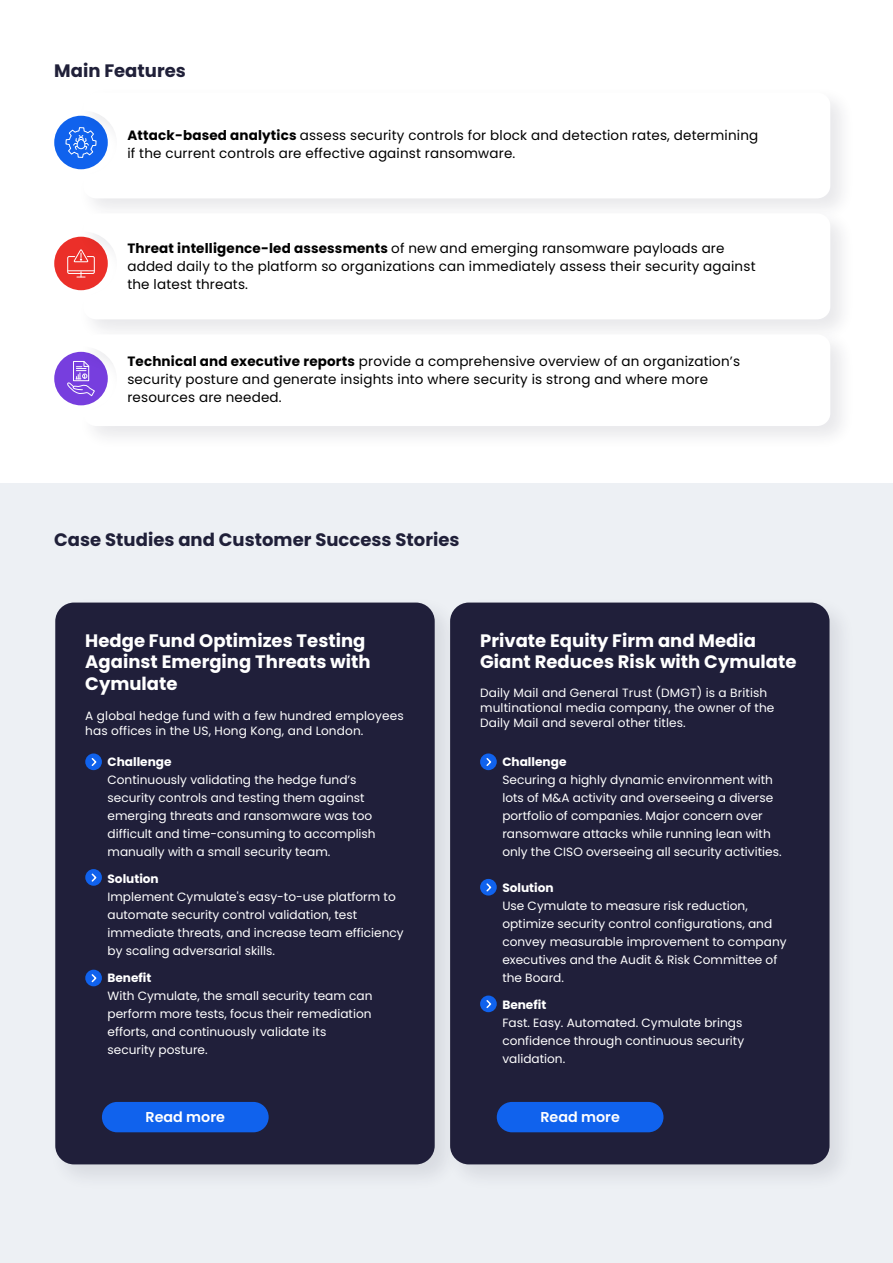
<style>
.page{position:relative;width:893px;height:1263px;background:#fff}
.page>*{position:absolute;margin:0;border:0;box-sizing:border-box;transform-origin:0 0}
.t1{font:700 18px/21.6px "Poppins";color:#fff}
.t2{font:700 18px "Poppins";color:#202039}
.t3{font:600 14.25px "Poppins";color:#fff}
.t4{font:13.5px/18px "Poppins";letter-spacing:.01em;color:#000}
.t5{font:12px/18px "Poppins";color:#fff}
.t6{font:700 12px "Poppins";color:#fff}
.s1{font-weight:700}
</style>
<div class="page">
<div style="left:0;top:484px;width:893px;height:779px;background:#edf0f4"></div>
<div style="left:54px;top:116px;width:54px;height:53px;background:#1062ed;border-radius:50%"></div>
<img style="left:73px;top:101px;width:769px;height:101px">
<svg style="left:83px;top:101px;width:747px;height:97px"></svg>
<svg style="left:65px;top:127px;width:32px;height:31px"></svg>
<div style="left:54px;top:237px;width:54px;height:53px;background:#eb2f29;border-radius:50%"></div>
<img style="left:73px;top:202px;width:769px;height:122px">
<svg style="left:83px;top:213px;width:747px;height:106px"></svg>
<svg style="left:73px;top:249px;width:16px;height:13px"></svg>
<div style="left:67px;top:256px;width:28px;height:18px;border:1px solid #fff"></div>
<svg style="left:68px;top:270px;width:26px;height:8px"></svg>
<div style="left:54px;top:352px;width:54px;height:53px;background:#773ede;border-radius:50%"></div>
<div style="left:73px;top:324px;width:769px;height:113px;background:#f1f1f2"></div>
<svg style="left:83px;top:334px;width:747px;height:92px"></svg>
<svg style="left:67px;top:361px;width:28px;height:37px"></svg>
<div style="left:55px;top:603px;width:380px;height:561px;background:#201f3a;border-radius:19px"></div>
<div style="left:102px;top:1102px;width:167px;height:30px;background:#1062ed;border-radius:15px"></div>
<div style="left:85px;top:753px;width:17px;height:17px;background:#1062ed;border-radius:50%"></div>
<svg style="left:91px;top:758px;width:6px;height:8px"></svg>
<div style="left:85px;top:869px;width:17px;height:17px;background:#1062ed;border-radius:50%"></div>
<svg style="left:91px;top:873px;width:6px;height:9px"></svg>
<div style="left:85px;top:970px;width:17px;height:16px;background:#1062ed;border-radius:50%"></div>
<svg style="left:91px;top:974px;width:6px;height:9px"></svg>
<img style="left:438px;top:602px;width:402px;height:578px">
<div style="left:450px;top:603px;width:379px;height:561px;background:#201f3a;border-radius:19px"></div>
<div style="left:497px;top:1102px;width:166px;height:30px;background:#1062ed;border-radius:15px"></div>
<div style="left:480px;top:753px;width:17px;height:17px;background:#1062ed;border-radius:50%"></div>
<svg style="left:486px;top:758px;width:6px;height:8px"></svg>
<div style="left:480px;top:879px;width:17px;height:16px;background:#1062ed;border-radius:50%"></div>
<svg style="left:486px;top:883px;width:6px;height:9px"></svg>
<div style="left:480px;top:995px;width:17px;height:17px;background:#1062ed;border-radius:50%"></div>
<svg style="left:486px;top:1000px;width:6px;height:8px"></svg>
<h1 class="t2" style="left:54px;top:62px;width:133px">Main Features</h1>
<p class="t4" style="left:127px;top:126px;width:632px"><span class="s1">Attack-based analytics</span> assess security controls for block and detection rates, determining if the current controls are effective against ransomware.</p>
<p class="t4" style="left:127px;top:240px;width:630px"><span class="s1">Threat intelligence-led assessments</span> of new and emerging ransomware payloads are added daily to the platform so organizations can immediately assess their security against the latest threats.</p>
<p class="t4" style="left:127px;top:352px;width:614px"><span class="s1">Technical and executive reports</span> provide a comprehensive overview of an organization’s security posture and generate insights into where security is strong and where more resources are needed.</p>
<h1 class="t2" style="left:54px;top:532px;width:407px">Case Studies and Customer Success Stories</h1>
<h1 class="t1" style="left:85px;top:631px;width:287px">Hedge Fund Optimizes Testing<br>Against Emerging Threats with<br>Cymulate</h1>
<p class="t5" style="left:85px;top:709px;width:320px;line-height:15px">A global hedge fund with a few hundred employees has offices in the US, Hong Kong, and London.</p>
<p class="t6" style="left:107px;top:757px;width:66px">Challenge</p>
<p class="t5" style="left:107px;top:771px;width:270px">Continuously validating the hedge fund’s security controls and testing them against emerging threats and ransomware was too difficult and time-consuming to accomplish manually with a small security team.</p>
<p class="t6" style="left:107px;top:874px;width:53px">Solution</p>
<p class="t5" style="left:107px;top:888px;width:298px">Implement Cymulate's easy-to-use platform to automate security control validation, test immediate threats, and increase team efficiency by scaling adversarial skills.</p>
<p class="t6" style="left:107px;top:973px;width:45px">Benefit</p>
<p class="t5" style="left:107px;top:987px;width:267px">With Cymulate, the small security team can perform more tests, focus their remediation efforts, and continuously validate its security posture.</p>
<p class="t3" style="left:146px;top:1111px;width:81px">Read more</p>
<h1 class="t1" style="left:480px;top:631px;width:318px">Private Equity Firm and Media<br>Giant Reduces Risk with Cymulate</h1>
<p class="t5" style="left:480px;top:686px;width:296px;line-height:15px">Daily Mail and General Trust (DMGT) is a British multinational media company, the owner of the<br>Daily Mail and several other titles.</p>
<p class="t6" style="left:502px;top:757px;width:66px">Challenge</p>
<p class="t5" style="left:502px;top:771px;width:281px">Securing a highly dynamic environment with lots of M&amp;A activity and overseeing a diverse portfolio of companies. Major concern over ransomware attacks while running lean with only the CISO overseeing all security activities.</p>
<p class="t6" style="left:502px;top:883px;width:53px">Solution</p>
<p class="t5" style="left:502px;top:897px;width:286px">Use Cymulate to measure risk reduction, optimize security control configurations, and convey measurable improvement to company executives and the Audit &amp; Risk Committee of the Board.</p>
<p class="t6" style="left:502px;top:1000px;width:45px">Benefit</p>
<p class="t5" style="left:502px;top:1014px;width:243px">Fast. Easy. Automated. Cymulate brings confidence through continuous security validation.</p>
<p class="t3" style="left:540px;top:1111px;width:81px">Read more</p>
</div>
